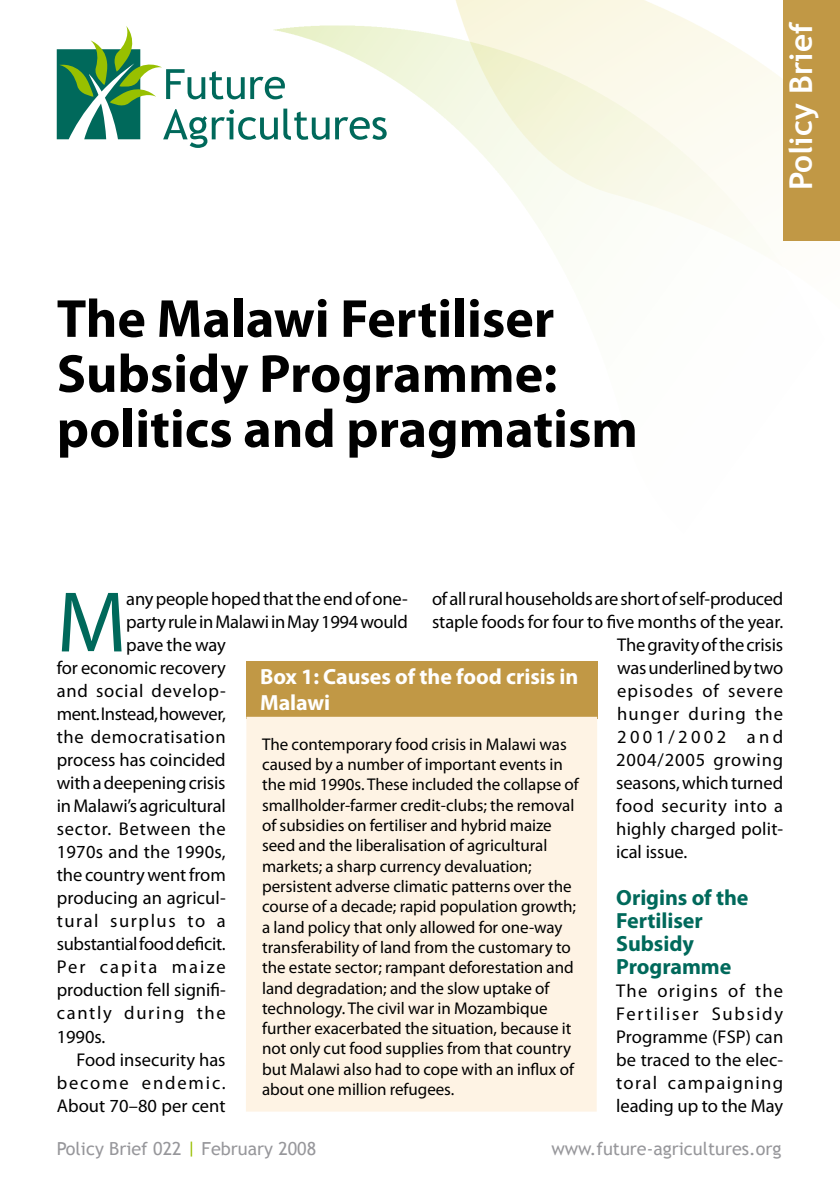
<style>
.page{position:relative;width:840px;height:1191px;background:#fff}
.page>*{position:absolute;margin:0;border:0;box-sizing:border-box;transform-origin:0 0}
.t1{font:86.8px "Myriad Pro";color:#00695b}
.t2{font:700 54px/55px "Myriad Pro";color:#000}
.t3{font:700 31.6px "Trebuchet MS";color:#fff}
.t4{font:700 22px/23px "Myriad Pro";letter-spacing:-.005em;color:#00695b}
.t5{font:700 22px/26px "Myriad Pro";letter-spacing:-.005em;color:#fff}
.t6{font:18.4px/23px "Myriad Pro";letter-spacing:-.005em;color:#000;text-align:justify}
.t7{font:18.4px "Myriad Pro";letter-spacing:.015em;color:#000}
.t8{font:18.4px "Myriad Pro";letter-spacing:.035em;color:#000}
.t9{font:18.4px "Myriad Pro";letter-spacing:.045em;color:#000}
.t10{font:18.4px "Myriad Pro";letter-spacing:-.025em;color:#000}
.t11{font:18.4px "Myriad Pro";letter-spacing:.04em;color:#000}
.t12{font:18.4px "Myriad Pro";letter-spacing:.055em;color:#000}
.t13{font:18.4px "Myriad Pro";letter-spacing:.085em;color:#000}
.t14{font:18.4px "Myriad Pro";letter-spacing:.09em;color:#000}
.t15{font:18.4px "Myriad Pro";letter-spacing:.06em;color:#000}
.t16{font:18.4px "Myriad Pro";letter-spacing:.11em;color:#000}
.t17{font:18.4px "Myriad Pro";letter-spacing:.1em;color:#000}
.t18{font:18.4px "Myriad Pro";letter-spacing:.18em;color:#000}
.t19{font:18px "Trebuchet MS";color:#97979b}
.t20{font:17px/20.2px "Myriad Pro";letter-spacing:-.005em;color:#000}
.s1{color:#98c000}
</style>
<div class="page">
<img style="left:319px;top:22px;width:520px;height:382px">
<svg style="left:335px;top:117px;width:51px;height:23px"></svg>
<svg style="left:57px;top:26px;width:272px;height:122px"></svg>
<div style="left:782px;top:0;width:57px;height:240px;background:#c19845"></div>
<div style="left:246px;top:661px;width:351px;height:57px;background:#c19845"></div>
<div style="left:246px;top:717px;width:351px;height:394px;background:#fef3e4"></div>
<h2 class="t2" style="left:57px;top:289px;width:582px">The Malawi Fertiliser<br>Subsidy Programme: politics and pragmatism</h2>
<h3 class="t3" style="left:780px;top:190px;width:169px;rotate:-90deg">Policy Brief</h3>
<p class="t6" style="left:432px;top:587px;width:352px">of all rural households are short of self-produced</p>
<p class="t6" style="left:432px;top:610px;width:352px">staple foods for four to five months of the year.</p>
<p class="t6" style="left:617px;top:633px;width:167px">The gravity of the crisis</p>
<p class="t6" style="left:617px;top:656px;width:167px">was underlined by two</p>
<p class="t12" style="left:617px;top:680px;width:167px">episodes of severe</p>
<p class="t15" style="left:617px;top:703px;width:167px">hunger during the</p>
<p class="t18" style="left:617px;top:726px;width:167px">2001/2002 and</p>
<p class="t9" style="left:616px;top:749px;width:168px">2004/2005 growing</p>
<p class="t6" style="left:616px;top:771px;width:168px">seasons, which turned</p>
<p class="t8" style="left:616px;top:795px;width:168px">food security into a</p>
<p class="t7" style="left:616px;top:818px;width:168px">highly charged polit-</p>
<p class="t6" style="left:616px;top:840px;width:73px">ical issue.</p>
<p class="t4" style="left:616px;top:885px;width:134px">Origins of the<br>Fertiliser<br>Subsidy<br>Programme</p>
<p class="t6" style="left:616px;top:978px;width:168px">The origins of the Fertiliser Subsidy Programme (FSP) can be traced to the elec&shy;toral campaigning leading up to the May</p>
<h1 class="t1" style="left:57px;top:569px;width:71px">M</h1>
<p class="t6" style="left:126px;top:587px;width:283px">any people hoped that the end of one-</p>
<p class="t6" style="left:126px;top:610px;width:283px">party rule in Malawi in May 1994 would</p>
<p class="t6" style="left:126px;top:633px;width:101px">pave the way</p>
<p class="t6" style="left:57px;top:656px;width:171px">for economic recovery</p>
<p class="t9" style="left:57px;top:680px;width:170px">and social develop-</p>
<p class="t10" style="left:57px;top:703px;width:170px">ment. Instead, however,</p>
<p class="t8" style="left:57px;top:726px;width:170px">the democratisation</p>
<p class="t6" style="left:57px;top:748px;width:170px">process has coincided</p>
<p class="t6" style="left:57px;top:771px;width:170px">with a deepening crisis</p>
<p class="t6" style="left:57px;top:794px;width:170px">in Malawi’s agricultural</p>
<p class="t11" style="left:57px;top:818px;width:170px">sector. Between the</p>
<p class="t7" style="left:57px;top:841px;width:170px">1970s and the 1990s,</p>
<p class="t6" style="left:57px;top:863px;width:170px">the country went from</p>
<p class="t6" style="left:57px;top:886px;width:170px">producing an agricul-</p>
<p class="t13" style="left:57px;top:910px;width:170px">tural surplus to a</p>
<p class="t6" style="left:57px;top:932px;width:170px">substantial food deficit.</p>
<p class="t16" style="left:57px;top:956px;width:170px">Per capita maize</p>
<p class="t6" style="left:57px;top:978px;width:170px">production fell signifi-</p>
<p class="t14" style="left:57px;top:1002px;width:170px">cantly during the</p>
<p class="t6" style="left:57px;top:1024px;width:50px">1990s.</p>
<p class="t6" style="left:77px;top:1047px;width:150px">Food insecurity has</p>
<p class="t17" style="left:57px;top:1071px;width:170px">become endemic.</p>
<p class="t6" style="left:57px;top:1093px;width:170px">About 70–80 per cent</p>
<p class="t5" style="left:260px;top:663px;width:319px">Box 1: Causes of the food crisis in<br>Malawi</p>
<p class="t20" style="left:262px;top:734px;width:318px">The contemporary food crisis in Malawi was caused by a number of important events in the mid 1990s. These included the collapse of smallholder-farmer credit-clubs; the removal of subsidies on fertiliser and hybrid maize seed and the liberalisation of agricultural markets; a sharp currency devaluation; persistent adverse climatic patterns over the course of a decade; rapid population growth; a land policy that only allowed for one-way transferability of land from the customary to the estate sector; rampant deforestation and land degradation; and the slow uptake of technology. The civil war in Mozambique further exacerbated the situation, because it not only cut food supplies from that country but Malawi also had to cope with an influx of about one million refugees.</p>
<p class="t19" style="left:57px;top:1137px;width:261px">Policy Brief 022 <span class="s1">|</span> February 2008</p>
<p class="t19" style="left:551px;top:1137px;width:231px">www.future-agricultures.org</p>
</div>
